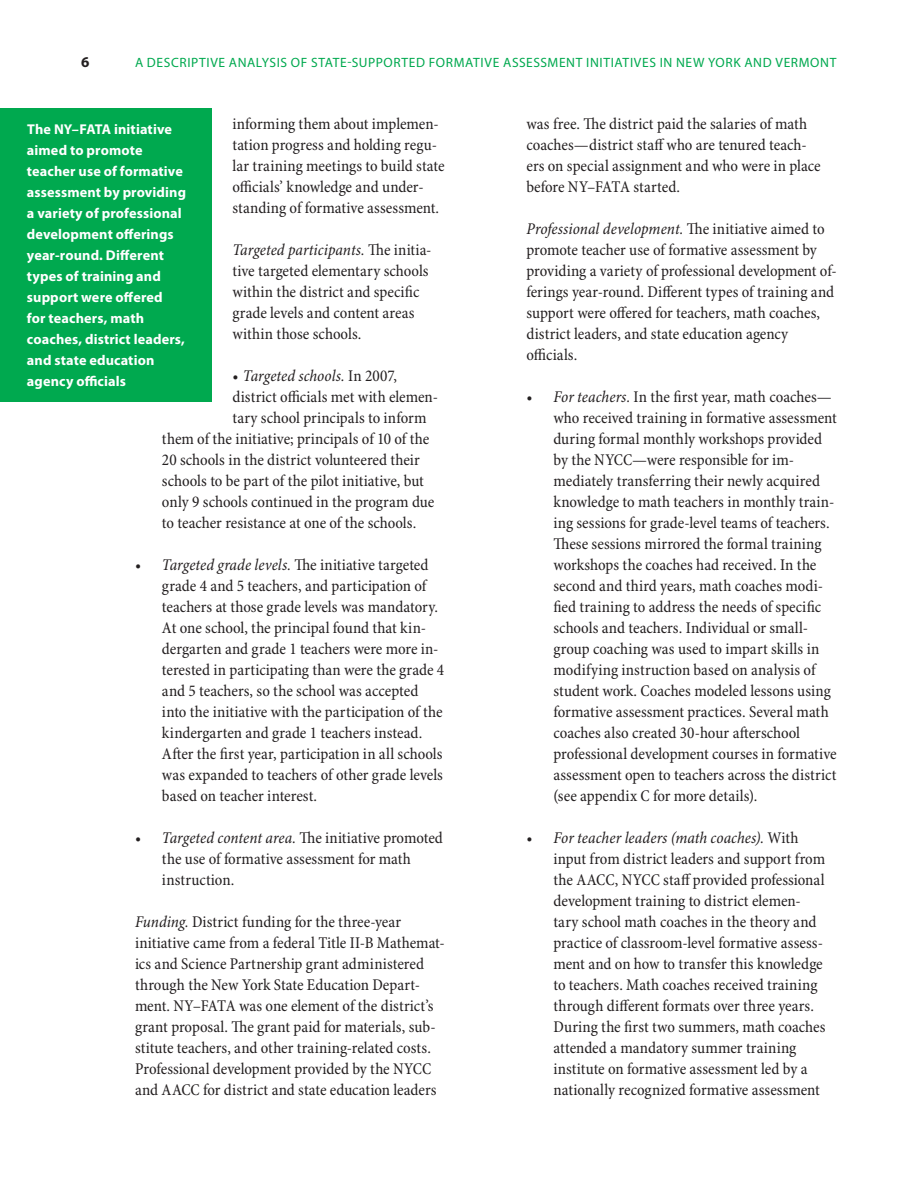
<style>
.page{position:relative;width:918px;height:1188px;background:#fff}
.page>*{position:absolute;margin:0;border:0;box-sizing:border-box;transform-origin:0 0}
.t1{font:condensed 16.5px/21px "Minion Pro";color:#231f20}
.t2{font:700 15px "Myriad Pro";color:#231f20}
.t3{font:700 14.25px/21px "Myriad Pro";letter-spacing:.005em;color:#fff}
.t4{font:13.5px "Myriad Pro";letter-spacing:.045em;color:#00a94f}
.s1{font-style:italic}
</style>
<div class="page">
<div style="left:0;top:108px;width:212px;height:294px;background:#00a94f"></div>
<p class="t2" style="left:81px;top:54px;width:10px">6</p>
<p class="t4" style="left:135px;top:55px;width:703px">A DESCRIPTIVE ANALYSIS OF STATE-SUPPORTED FORMATIVE ASSESSMENT INITIATIVES IN NEW YORK AND VERMONT</p>
<p class="t1" style="left:232px;top:114px;width:214px">informing them about implemen&shy;tation progress and holding regu&shy;lar training meetings to build state officials’ knowledge and under&shy;standing of formative assessment.</p>
<p class="t1" style="left:232px;top:240px;width:201px"><span class="s1">Targeted participants.</span> The initia&shy;tive targeted elementary schools within the district and specific grade levels and content areas within those schools.</p>
<p class="t1" style="left:232px;top:366px;width:207px">• <span class="s1">Targeted schools.</span> In 2007, district officials met with elemen&shy;tary school principals to inform</p>
<p class="t1" style="left:162px;top:429px;width:274px">them of the initiative; principals of 10 of the 20 schools in the district volunteered their schools to be part of the pilot initiative, but only 9 schools continued in the program due to teacher resistance at one of the schools.</p>
<p class="t1" style="left:162px;top:555px;width:284px;text-indent:-27px">• <span class="s1">Targeted grade levels.</span> The initiative targeted grade 4 and 5 teachers, and participation of teachers at those grade levels was mandatory.<br>At one school, the principal found that kin&shy;dergarten and grade 1 teachers were more in&shy;terested in participating than were the grade 4 and 5 teachers, so the school was accepted into the initiative with the participation of the kindergarten and grade 1 teachers instead.<br>After the first year, participation in all schools was expanded to teachers of other grade levels based on teacher interest.</p>
<p class="t1" style="left:162px;top:828px;width:282px;text-indent:-27px">• <span class="s1">Targeted content area.</span> The initiative promoted the use of formative assessment for math instruction.</p>
<p class="t1" style="left:135px;top:912px;width:311px"><span class="s1">Funding.</span> District funding for the three-year initiative came from a federal Title II-B Mathemat&shy;ics and Science Partnership grant administered through the New York State Education Depart&shy;ment. NY–FATA was one element of the district’s grant proposal. The grant paid for materials, sub&shy;stitute teachers, and other training-related costs.<br>Professional development provided by the NYCC and AACC for district and state education leaders</p>
<p class="t3" style="left:27px;top:119px;width:161px">The NY–fATA initiative aimed to promote teacher use of formative assessment by providing a variety of professional development offerings year-round. different types of training and support were offered<br>for teachers, math coaches, district leaders, and state education agency officials</p>
<p class="t1" style="left:526px;top:114px;width:296px">was free. The district paid the salaries of math coaches—district staff who are tenured teach&shy;ers on special assignment and who were in place before NY–FATA started.</p>
<p class="t1" style="left:526px;top:219px;width:312px"><span class="s1">Professional development.</span> The initiative aimed to promote teacher use of formative assessment by providing a variety of professional development of&shy;ferings year-round. Different types of training and support were offered for teachers, math coaches, district leaders, and state education agency officials.</p>
<p class="t1" style="left:553px;top:387px;width:285px;text-indent:-27px">• <span class="s1">For teachers.</span> In the first year, math coaches— who received training in formative assessment during formal monthly workshops provided by the NYCC—were responsible for im&shy;mediately transferring their newly acquired knowledge to math teachers in monthly train&shy;ing sessions for grade-level teams of teachers.<br>These sessions mirrored the formal training workshops the coaches had received. In the second and third years, math coaches modi&shy;fied training to address the needs of specific schools and teachers. Individual or small&shy;group coaching was used to impart skills in modifying instruction based on analysis of student work. Coaches modeled lessons using formative assessment practices. Several math coaches also created 30-hour afterschool professional development courses in formative assessment open to teachers across the district (see appendix C for more details).</p>
<p class="t1" style="left:553px;top:828px;width:274px;text-indent:-27px">• <span class="s1">For teacher leaders (math coaches).</span> With input from district leaders and support from the AACC, NYCC staff provided professional development training to district elemen&shy;tary school math coaches in the theory and practice of classroom-level formative assess&shy;ment and on how to transfer this knowledge to teachers. Math coaches received training through different formats over three years.<br>During the first two summers, math coaches attended a mandatory summer training institute on formative assessment led by a nationally recognized formative assessment</p>
</div>
